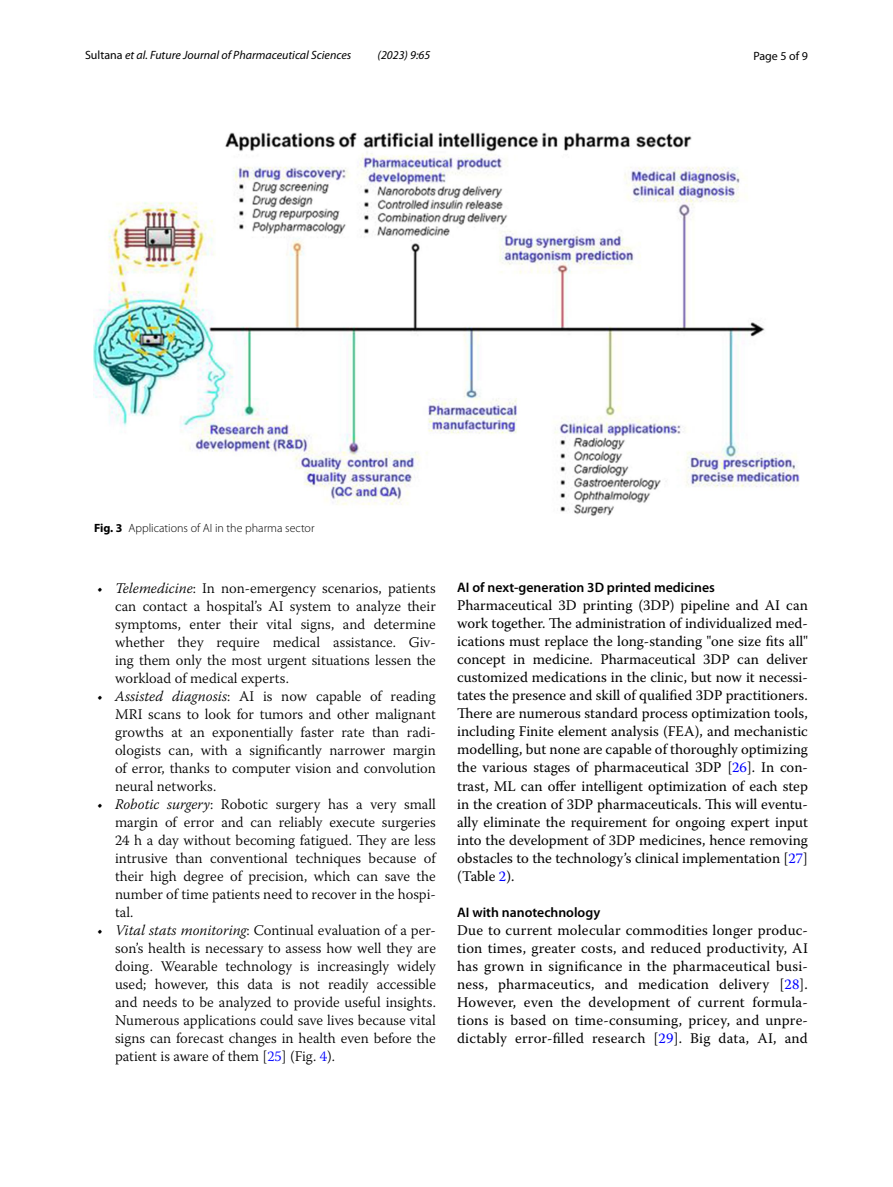
<style>
.page{position:relative;width:893px;height:1187px;background:#fff}
.page>*{position:absolute;margin:0;border:0;box-sizing:border-box;transform-origin:0 0}
.t1{font:300 14.7px/18px "Warnock Pro";color:#000;text-align:justify}
.t2{font:14.7px/18px "Warnock Pro";letter-spacing:.005em;color:#000;text-align:justify}
.t3{font:600 13.8px "Myriad Pro";color:#000}
.t4{font:italic 12px "Myriad Pro";color:#000}
.t5{font:300 12px "Myriad Pro";color:#000}
.t6{font:12px "Myriad Pro";color:#000}
.s1{font-style:normal}
.s2{font-weight:700}
.s3{font-style:italic}
.s4{color:#00f}
</style>
<div class="page">
<img style="left:94px;top:133px;width:705px;height:383px">
<p class="t4" style="left:85px;top:48px;width:268px"><span class="s1">Sultana</span> et al. Future Journal of Pharmaceutical Sciences</p>
<p class="t4" style="left:378px;top:48px;width:54px">(2023) 9:65</p>
<p class="t6" style="left:753px;top:48px;width:56px">Page 5 of 9</p>
<p class="t5" style="left:94px;top:521px;width:222px"><span class="s2">Fig. 3</span> Applications of AI in the pharma sector</p>
<p class="t1" style="left:115px;top:578px;width:322px;text-indent:-18px">• <span class="s3">Telemedicine</span>: In non-emergency scenarios, patients can contact a hospital’s AI system to analyze their symptoms, enter their vital signs, and determine whether they require medical assistance. Giv&shy;ing them only the most urgent situations lessen the workload of medical experts.</p>
<p class="t1" style="left:115px;top:686px;width:322px;text-indent:-18px">• <span class="s3">Assisted diagnosis</span>: AI is now capable of reading MRI scans to look for tumors and other malignant growths at an exponentially faster rate than radi&shy;ologists can, with a significantly narrower margin of error, thanks to computer vision and convolution neural networks.</p>
<p class="t1" style="left:115px;top:794px;width:322px;text-indent:-18px">• <span class="s3">Robotic surgery</span>: Robotic surgery has a very small margin of error and can reliably execute surgeries 24 h a day without becoming fatigued. They are less intrusive than conventional techniques because of their high degree of precision, which can save the number of time patients need to recover in the hospi&shy;tal.</p>
<p class="t1" style="left:115px;top:920px;width:322px;text-indent:-18px">• <span class="s3">Vital stats monitoring</span>: Continual evaluation of a per&shy;son’s health is necessary to assess how well they are doing. Wearable technology is increasingly widely used; however, this data is not readily accessible and needs to be analyzed to provide useful insights.<br>Numerous applications could save lives because vital signs can forecast changes in health even before the patient is aware of them [<span class="s4">25</span>] (Fig. <span class="s4">4</span>).</p>
<p class="t3" style="left:457px;top:579px;width:259px">AI of next‑generation 3D printed medicines</p>
<p class="t2" style="left:457px;top:596px;width:352px">Pharmaceutical 3D printing (3DP) pipeline and AI can work together. The administration of individualized med&shy;ications must replace the long-standing "one size fits all" concept in medicine. Pharmaceutical 3DP can deliver customized medications in the clinic, but now it necessi&shy;tates the presence and skill of qualified 3DP practitioners.<br>There are numerous standard process optimization tools, including Finite element analysis (FEA), and mechanistic modelling, but none are capable of thoroughly optimizing the various stages of pharmaceutical 3DP [<span class="s4">26</span>]. In con&shy;trast, ML can offer intelligent optimization of each step in the creation of 3DP pharmaceuticals. This will eventu&shy;ally eliminate the requirement for ongoing expert input into the development of 3DP medicines, hence removing obstacles to the technology’s clinical implementation [<span class="s4">27</span>] (Table <span class="s4">2</span>).</p>
<p class="t3" style="left:457px;top:903px;width:145px">AI with nanotechnology</p>
<p class="t2" style="left:457px;top:920px;width:352px">Due to current molecular commodities longer produc&shy;tion times, greater costs, and reduced productivity, AI has grown in significance in the pharmaceutical busi&shy;ness, pharmaceutics, and medication delivery [<span class="s4">28</span>].<br>However, even the development of current formula&shy;tions is based on time-consuming, pricey, and unpre&shy;dictably error-filled research [<span class="s4">29</span>]. Big data, AI, and</p>
</div>
